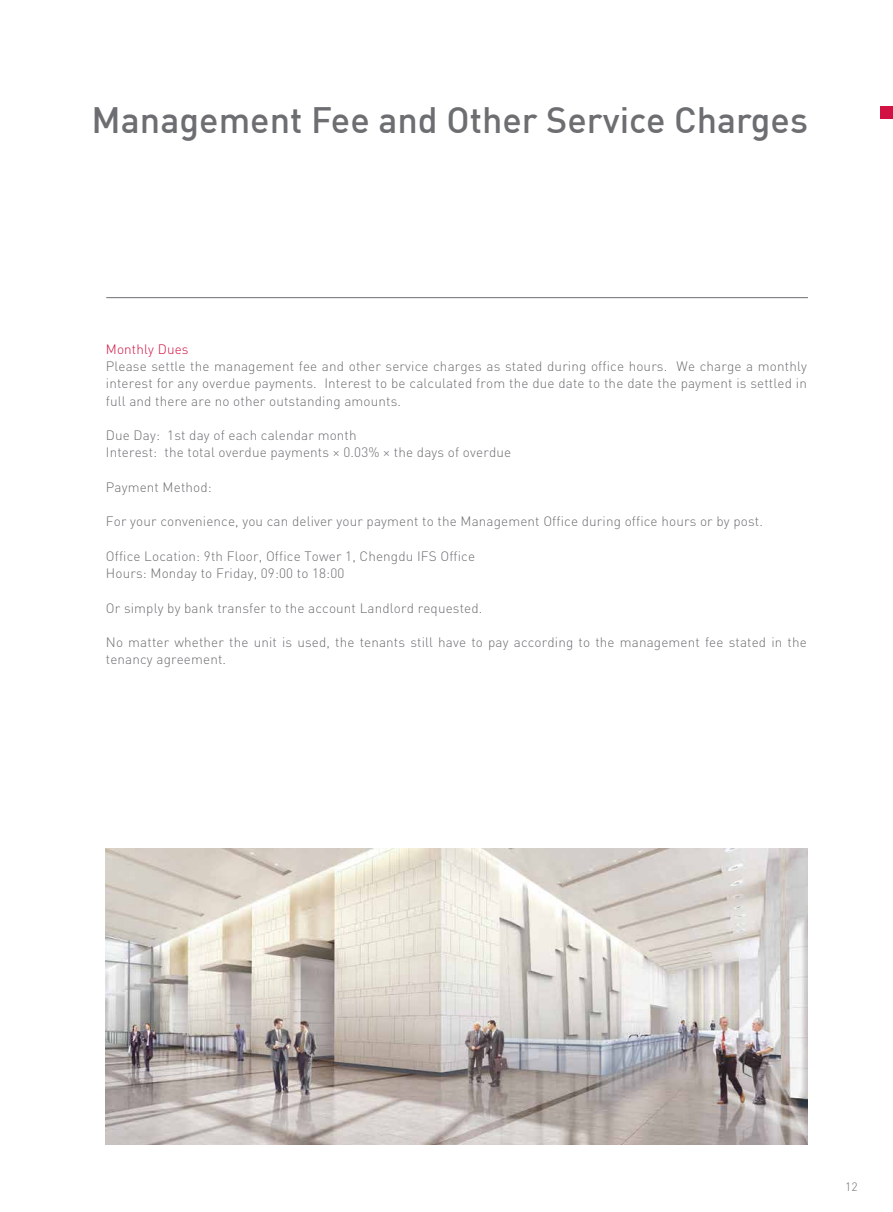
<style>
.page{position:relative;width:893px;height:1212px;background:#fff}
.page>*{position:absolute;margin:0;border:0;box-sizing:border-box;transform-origin:0 0}
.t1{font:500 36px "DIN Pro";color:#6d6e71}
.t2{font:300 13.5px/17.2px "DIN";letter-spacing:.01em;color:#6d6e71}
.t3{font:300 13.5px "DIN";letter-spacing:.01em;color:#d21242}
.t4{font:300 12px "DIN";color:#6d6e71}
</style>
<div class="page">
<div style="left:880px;top:106px;width:13px;height:13px;background:#d21242"></div>
<hr style="left:106px;top:297px;width:702px;height:1px;background:#6d6e71">
<img style="left:106px;top:848px;width:702px;height:296px">
<h1 class="t1" style="left:92px;top:97px;width:718px">Management Fee and Other Service Charges</h1>
<p class="t3" style="left:106px;top:341px;width:84px">Monthly Dues</p>
<p class="t2" style="left:106px;top:357px;width:702px;text-align:justify">Please settle the management fee and other service charges as stated during office hours. We charge a monthly interest for any overdue payments. Interest to be calculated from the due date to the date the payment is settled in full and there are no other outstanding amounts.</p>
<p class="t2" style="left:106px;top:426px;width:407px">Due Day: 1st day of each calendar month<br>Interest: the total overdue payments × 0.03% × the days of overdue</p>
<p class="t2" style="left:106px;top:478px;width:107px">Payment Method:</p>
<p class="t2" style="left:106px;top:513px;width:659px">For your convenience, you can deliver your payment to the Management Office during office hours or by post.</p>
<p class="t2" style="left:106px;top:547px;width:371px">Office Location: 9th Floor, Office Tower 1, Chengdu IFS Office<br>Hours: Monday to Friday, 09:00 to 18:00</p>
<p class="t2" style="left:106px;top:599px;width:378px">Or simply by bank transfer to the account Landlord requested.</p>
<p class="t2" style="left:106px;top:634px;width:702px">No matter whether the unit is used, the tenants still have to pay according to the management fee stated in the tenancy agreement.</p>
<p class="t4" style="left:845px;top:1179px;width:14px">12</p>
</div>
